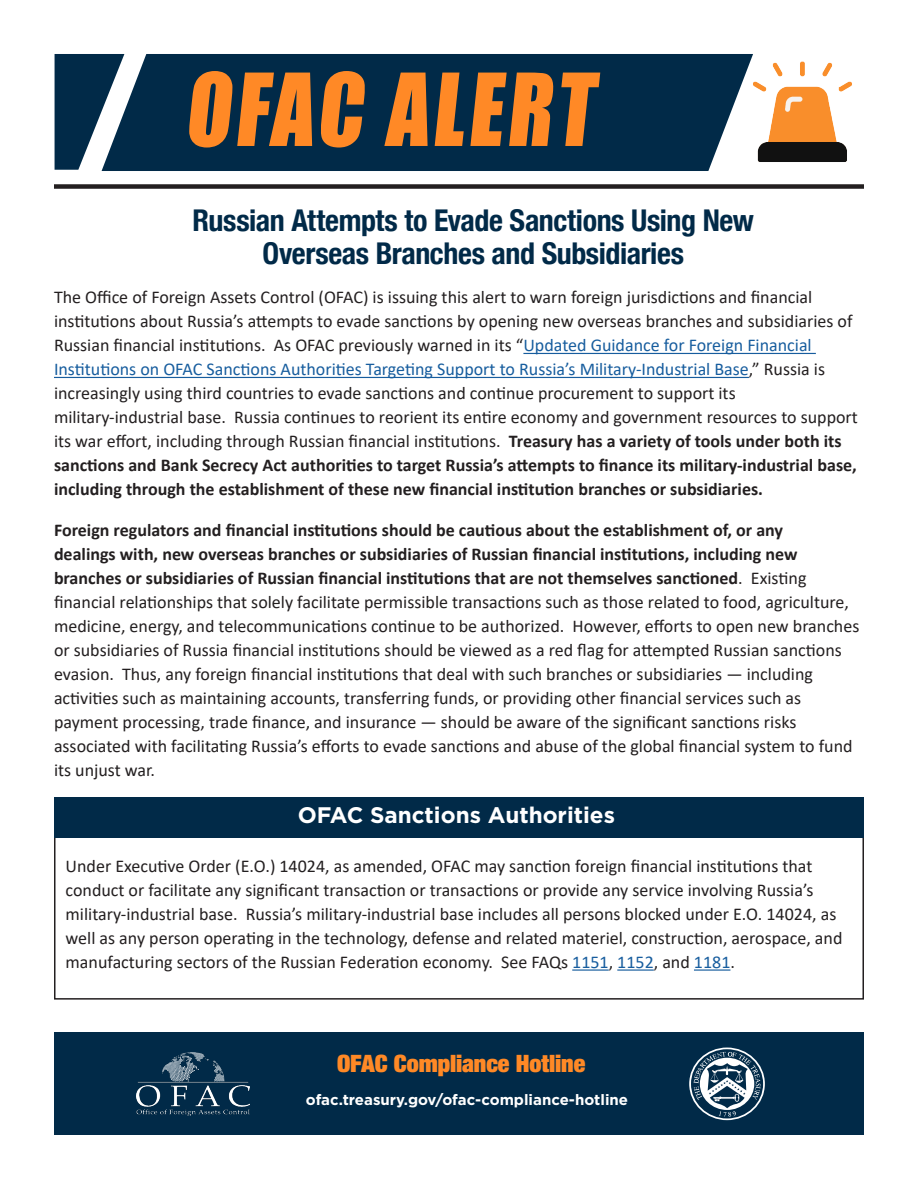
<style>
.page{position:relative;width:918px;height:1188px;background:#fff}
.page>*{position:absolute;margin:0;border:0;box-sizing:border-box;transform-origin:0 0}
.t1{font:92.85px "Impact";color:#ff8926;scale:.9 1}
.Header3{font:700 condensed 30px/33px "Helvetica Neue";letter-spacing:-.015em;color:#012a48;text-align:center}
.t2{font:900 condensed 24px "Helvetica Neue LT Std";letter-spacing:-.005em;color:#ff8926}
.t3{font:700 22.5px "Gotham";color:#fff}
.body{font:18px/24px "Calibri";color:#231f20}
.body-2{font:700 18px/24px "Calibri";color:#231f20}
.body-3{font:18px "Calibri";color:#175d9e}
.t4{font:700 15px "Gotham";color:#fff}
.s1{color:#175d9e}
.s2{color:#231f20}
.s3{font-weight:400}
</style>
<div class="page">
<svg style="left:55px;top:54px;width:47px;height:116px;background:#224560"></svg>
<div style="left:102px;top:54px;width:637px;height:117px;background:#012a48"></div>
<div style="left:54px;top:1032px;width:810px;height:103px;background:#012a48"></div>
<img style="left:136px;top:1053px;width:114px;height:63px">
<div style="left:54px;top:184px;width:810px;height:5px;background:#231f20"></div>
<hr style="left:523px;top:353px;width:293px;height:1px;background:#175d9e">
<hr style="left:54px;top:377px;width:695px;height:1px;background:#175d9e">
<img style="left:739px;top:54px;width:113px;height:108px">
<svg style="left:689px;top:1048px;width:76px;height:72px"></svg>
<div style="left:54px;top:813px;width:810px;height:187px;border:2px solid #231f20"></div>
<div style="left:54px;top:797px;width:810px;height:40px;background:#012a48"></div>
<hr style="left:572px;top:969px;width:37px;height:2px;background:#175d9e">
<hr style="left:617px;top:969px;width:37px;height:2px;background:#175d9e">
<hr style="left:694px;top:969px;width:36px;height:2px;background:#175d9e">
<p class="t1" style="left:184px;top:38px;width:472px">OFAC ALERT</p>
<p class="Header3" style="left:193px;top:203px;width:563px">Russian Attempts to Evade Sanctions Using New<br>Overseas Branches and Subsidiaries</p>
<p class="body" style="left:54px;top:285px;width:800px">The Office of Foreign Assets Control (OFAC) is issuing this alert to warn foreign jurisdictions and financial institutions about Russia’s attempts to evade sanctions by opening new overseas branches and subsidiaries of<br>Russian financial institutions. As OFAC previously warned in its “<span class="s1">Updated Guidance for Foreign Financial</span></p>
<p class="body-3" style="left:54px;top:357px;width:773px">Institutions on OFAC Sanctions Authorities Targeting Support to Russia’s Military-Industrial Base<span class="s2">,” Russia is</span></p>
<p class="body" style="left:54px;top:381px;width:683px">increasingly using third countries to evade sanctions and continue procurement to support its</p>
<p class="body-2" style="left:54px;top:405px;width:805px"><span class="s3">military-industrial base. Russia continues to reorient its entire economy and government resources to support its war effort, including through Russian financial institutions.</span> Treasury has a variety of tools under both its sanctions and Bank Secrecy Act authorities to target Russia’s attempts to finance its military-industrial base, including through the establishment of these new financial institution branches or subsidiaries.</p>
<p class="body-2" style="left:54px;top:518px;width:731px">Foreign regulators and financial institutions should be cautious about the establishment of, or any</p>
<p class="body-2" style="left:54px;top:542px;width:745px">dealings with, new overseas branches or subsidiaries of Russian financial institutions, including new</p>
<p class="body-2" style="left:54px;top:566px;width:754px">branches or subsidiaries of Russian financial institutions that are not themselves sanctioned<span class="s3">. Existing</span></p>
<p class="body" style="left:54px;top:589px;width:807px">financial relationships that solely facilitate permissible transactions such as those related to food, agriculture, medicine, energy, and telecommunications continue to be authorized. However, efforts to open new branches or subsidiaries of Russia financial institutions should be viewed as a red flag for attempted Russian sanctions evasion. Thus, any foreign financial institutions that deal with such branches or subsidiaries — including</p>
<p class="body" style="left:54px;top:685px;width:749px">activities such as maintaining accounts, transferring funds, or providing other financial services such as</p>
<p class="body" style="left:54px;top:709px;width:744px">payment processing, trade finance, and insurance — should be aware of the significant sanctions risks</p>
<p class="body" style="left:54px;top:733px;width:800px">associated with facilitating Russia’s efforts to evade sanctions and abuse of the global financial system to fund its unjust war.</p>
<p class="t3" style="left:298px;top:800px;width:319px">OFAC Sanctions Authorities</p>
<p class="body" style="left:66px;top:854px;width:778px">Under Executive Order (E.O.) 14024, as amended, OFAC may sanction foreign financial institutions that conduct or facilitate any significant transaction or transactions or provide any service involving Russia’s military-industrial base. Russia’s military-industrial base includes all persons blocked under E.O. 14024, as well as any person operating in the technology, defense and related materiel, construction, aerospace, and manufacturing sectors of the Russian Federation economy. See FAQs <span class="s1">1151</span>, <span class="s1">1152</span>, and <span class="s1">1181</span>.</p>
<p class="t2" style="left:337px;top:1048px;width:250px">OFAC Compliance Hotline</p>
<p class="t4" style="left:306px;top:1090px;width:324px">ofac.treasury.gov/ofac-compliance-hotline</p>
</div>
